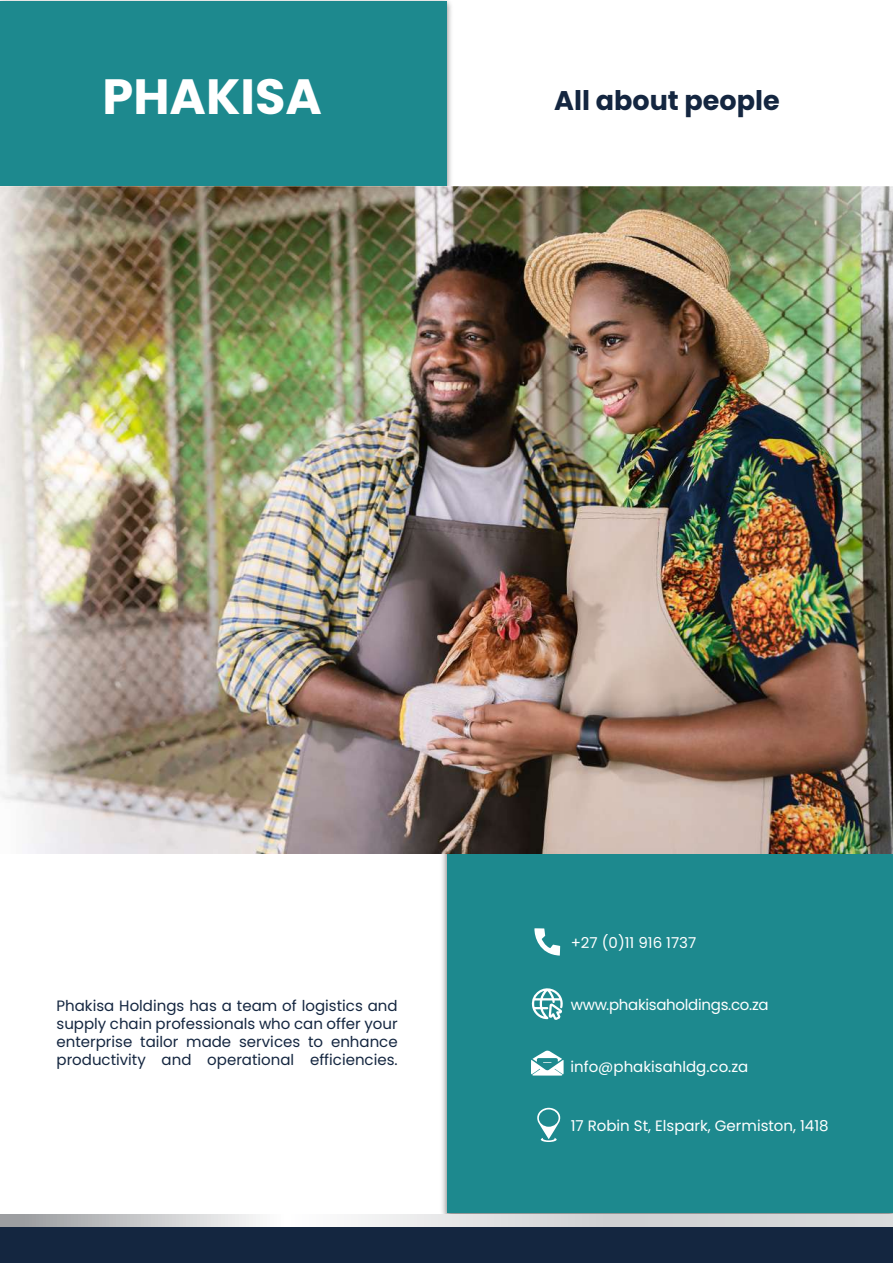
<style>
.page{position:relative;width:893px;height:1263px;background:#fff}
.page>*{position:absolute;margin:0;border:0;box-sizing:border-box;transform-origin:0 0}
.t1{font:700 49.5px "Poppins";color:#fff}
.t2{font:700 27px "Poppins";color:#142640}
.t3{font:15px/18px "Poppins";color:#142640;text-align:justify}
.t4{font:15px "Poppins";color:#fff}
.t5{font:15px "Poppins";letter-spacing:-.02em;color:#fff}
</style>
<div class="page">
<div style="left:447px;top:796px;width:446px;height:417px;background:#1d898e"></div>
<div style="left:0;top:1px;width:447px;height:186px;background:#1d898e"></div>
<svg style="left:534px;top:928px;width:26px;height:27px"></svg>
<svg style="left:531px;top:1050px;width:33px;height:26px"></svg>
<svg style="left:531px;top:988px;width:32px;height:32px"></svg>
<svg style="left:537px;top:1108px;width:23px;height:34px"></svg>
<img style="left:0;top:186px;width:893px;height:668px">
<div style="left:0;top:1220px;width:893px;height:43px;background:#142640"></div>
<svg style="left:0;top:1214px;width:893px;height:12px;background:#d7d8d9"></svg>
<h1 class="t1" style="left:103px;top:68px;width:221px">PHAKISA</h1>
<h2 class="t2" style="left:554px;top:85px;width:227px">All about people</h2>
<p class="t3" style="left:57px;top:996px;width:343px">Phakisa Holdings has a team of logistics and supply chain professionals who can offer your enterprise tailor made services to enhance productivity and operational efficiencies.</p>
<p class="t4" style="left:571px;top:934px;width:127px">+27 (0)11 916 1737</p>
<p class="t5" style="left:571px;top:995px;width:200px">www.phakisaholdings.co.za</p>
<p class="t4" style="left:570px;top:1058px;width:179px">info@phakisahldg.co.za</p>
<p class="t4" style="left:571px;top:1117px;width:260px">17 Robin St, Elspark, Germiston, 1418</p>
</div>
